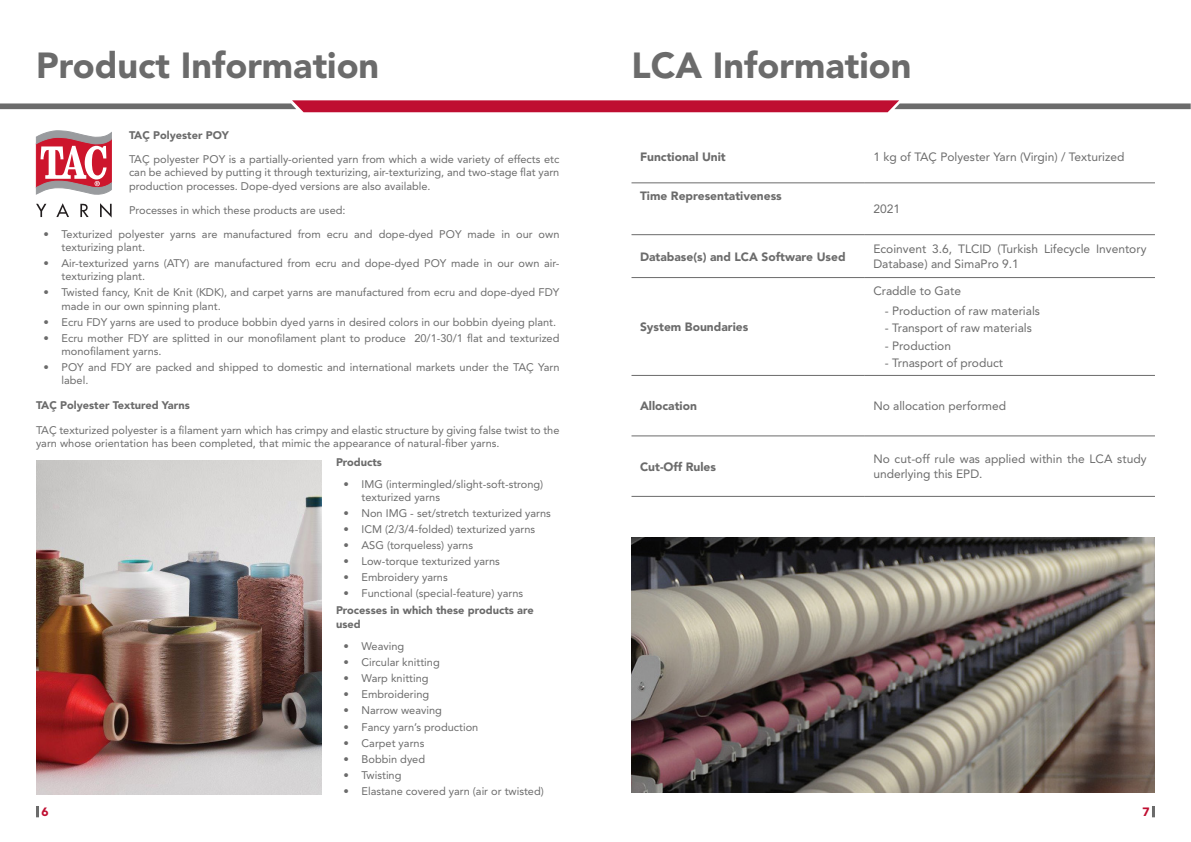
<style>
.page{position:relative;width:1191px;height:842px;background:#fff}
.page>*{position:absolute;margin:0;border:0;box-sizing:border-box;transform-origin:0 0}
.Page_Header{font:900 36px "Avenir LT Std";color:#6b6b6b}
.Paragraph{font:12px/14.4px "Avenir LT Std";color:#6b6b6b}
.t1{font:900 12px "Avenir LT Std";color:#6b6b6b}
.t2{font:900 12px "Avenir LT Std";color:#bf0e31}
.Paragraph-2{font:11px/13.2px "Avenir LT Std";color:#6b6b6b}
.t3{font:900 11px/14.4px "Avenir LT Std";color:#6b6b6b}
</style>
<div class="page">
<img style="left:631px;top:537px;width:524px;height:255px">
<svg style="left:36px;top:131px;width:75px;height:64px"></svg>
<svg style="left:36px;top:204px;width:10px;height:13px"></svg>
<svg style="left:56px;top:203px;width:13px;height:14px"></svg>
<svg style="left:80px;top:204px;width:9px;height:13px"></svg>
<svg style="left:100px;top:203px;width:12px;height:15px"></svg>
<img style="left:36px;top:461px;width:285px;height:333px">
<svg style="left:0;top:100px;width:1190px;height:12px"></svg>
<hr style="left:631px;top:183px;width:234px;height:1px;background:#6b6b6b">
<hr style="left:865px;top:183px;width:290px;height:1px;background:#6b6b6b">
<hr style="left:631px;top:234px;width:234px;height:1px;background:#6b6b6b">
<hr style="left:865px;top:234px;width:290px;height:1px;background:#6b6b6b">
<hr style="left:631px;top:277px;width:234px;height:1px;background:#6b6b6b">
<hr style="left:865px;top:277px;width:290px;height:1px;background:#6b6b6b">
<hr style="left:631px;top:375px;width:234px;height:1px;background:#6b6b6b">
<hr style="left:865px;top:375px;width:290px;height:1px;background:#6b6b6b">
<hr style="left:631px;top:436px;width:234px;height:1px;background:#6b6b6b">
<hr style="left:865px;top:436px;width:290px;height:1px;background:#6b6b6b">
<hr style="left:631px;top:496px;width:234px;height:1px;background:#6b6b6b">
<hr style="left:865px;top:496px;width:290px;height:1px;background:#6b6b6b">
<svg style="left:36px;top:806px;width:3px;height:11px"></svg>
<svg style="left:1152px;top:806px;width:3px;height:11px"></svg>
<p class="Page_Header" style="left:36px;top:43px;width:345px">Product Information</p>
<p class="Page_Header" style="left:631px;top:43px;width:281px">LCA Information</p>
<p class="t3" style="left:129px;top:128px;width:102px">TAÇ Polyester POY</p>
<p class="Paragraph-2" style="left:129px;top:153px;width:432px;text-align:justify">TAÇ polyester POY is a partially-oriented yarn from which a wide variety of effects etc can be achieved by putting it through texturizing, air-texturizing, and two-stage flat yarn production processes. Dope-dyed versions are also available.</p>
<p class="Paragraph-2" style="left:129px;top:204px;width:218px">Processes in which these products are used:</p>
<p class="Paragraph-2" style="left:62px;top:228px;width:499px;text-indent:-18px">• Texturized polyester yarns are manufactured from ecru and dope-dyed POY made in our own texturizing plant.</p>
<p class="Paragraph-2" style="left:62px;top:257px;width:499px;text-indent:-18px">• Air-texturized yarns (ATY) are manufactured from ecru and dope-dyed POY made in our own air&shy;texturizing plant.</p>
<p class="Paragraph-2" style="left:62px;top:286px;width:499px;text-indent:-18px">• Twisted fancy, Knit de Knit (KDK), and carpet yarns are manufactured from ecru and dope-dyed FDY made in our own spinning plant.</p>
<p class="Paragraph-2" style="left:44px;top:315px;width:514px">• Ecru FDY yarns are used to produce bobbin dyed yarns in desired colors in our bobbin dyeing plant.</p>
<p class="Paragraph-2" style="left:62px;top:331px;width:499px;text-indent:-18px">• Ecru mother FDY are splitted in our monofilament plant to produce 20/1-30/1 flat and texturized monofilament yarns.</p>
<p class="Paragraph-2" style="left:62px;top:361px;width:499px;text-indent:-18px">• POY and FDY are packed and shipped to domestic and international markets under the TAÇ Yarn label.</p>
<p class="t3" style="left:36px;top:398px;width:155px">TAÇ Polyester Textured Yarns</p>
<p class="Paragraph-2" style="left:36px;top:424px;width:525px">TAÇ texturized polyester is a filament yarn which has crimpy and elastic structure by giving false twist to the yarn whose orientation has been completed, that mimic the appearance of natural-fiber yarns.</p>
<p class="t3" style="left:336px;top:455px;width:48px">Products</p>
<p class="Paragraph-2" style="left:361px;top:478px;width:183px;text-indent:-18px">• IMG (intermingled/slight-soft-strong) texturized yarns</p>
<p class="Paragraph-2" style="left:343px;top:507px;width:209px">• Non IMG - set/stretch texturized yarns</p>
<p class="Paragraph-2" style="left:343px;top:523px;width:193px">• ICM (2/3/4-folded) texturized yarns</p>
<p class="Paragraph-2" style="left:343px;top:539px;width:131px">• ASG (torqueless) yarns</p>
<p class="Paragraph-2" style="left:343px;top:555px;width:158px">• Low-torque texturized yarns</p>
<p class="Paragraph-2" style="left:343px;top:571px;width:106px">• Embroidery yarns</p>
<p class="Paragraph-2" style="left:343px;top:587px;width:181px">• Functional (special-feature) yarns</p>
<p class="t3" style="left:336px;top:602px;width:199px">Processes in which these products are used</p>
<p class="Paragraph-2" style="left:343px;top:639px;width:62px">• Weaving</p>
<p class="Paragraph-2" style="left:343px;top:655px;width:98px">• Circular knitting</p>
<p class="Paragraph-2" style="left:343px;top:671px;width:87px">• Warp knitting</p>
<p class="Paragraph-2" style="left:343px;top:687px;width:87px">• Embroidering</p>
<p class="Paragraph-2" style="left:343px;top:703px;width:100px">• Narrow weaving</p>
<p class="Paragraph-2" style="left:343px;top:721px;width:136px">• Fancy yarn’s production</p>
<p class="Paragraph-2" style="left:343px;top:737px;width:82px">• Carpet yarns</p>
<p class="Paragraph-2" style="left:343px;top:753px;width:83px">• Bobbin dyed</p>
<p class="Paragraph-2" style="left:343px;top:769px;width:59px">• Twisting</p>
<p class="Paragraph-2" style="left:343px;top:785px;width:202px">• Elastane covered yarn (air or twisted)</p>
<p class="t1" style="left:640px;top:150px;width:87px">Functional Unit</p>
<p class="Paragraph" style="left:873px;top:150px;width:253px">1 kg of TAÇ Polyester Yarn (Virgin) / Texturized</p>
<p class="t1" style="left:640px;top:189px;width:143px">Time Representativeness</p>
<p class="Paragraph" style="left:873px;top:202px;width:28px">2021</p>
<p class="t1" style="left:640px;top:249px;width:207px">Database(s) and LCA Software Used</p>
<p class="Paragraph" style="left:873px;top:242px;width:274px">Ecoinvent 3.6, TLCID (Turkish Lifecycle Inventory<br>Database) and SimaPro 9.1</p>
<p class="t1" style="left:640px;top:320px;width:110px">System Boundaries</p>
<p class="Paragraph" style="left:873px;top:284px;width:89px">Craddle to Gate</p>
<p class="Paragraph" style="left:884px;top:304px;width:157px">- Production of raw materials</p>
<p class="Paragraph" style="left:884px;top:321px;width:149px">- Transport of raw materials</p>
<p class="Paragraph" style="left:884px;top:338px;width:68px">- Production</p>
<p class="Paragraph" style="left:884px;top:356px;width:120px">- Trnasport of product</p>
<p class="t1" style="left:640px;top:399px;width:58px">Allocation</p>
<p class="Paragraph" style="left:873px;top:399px;width:134px">No allocation performed</p>
<p class="t1" style="left:640px;top:459px;width:77px">Cut-Off Rules</p>
<p class="Paragraph" style="left:873px;top:452px;width:274px">No cut-off rule was applied within the LCA study underlying this EPD.</p>
<p class="t2" style="left:41px;top:805px;width:9px">6</p>
<p class="t2" style="left:1142px;top:805px;width:9px">7</p>
</div>
